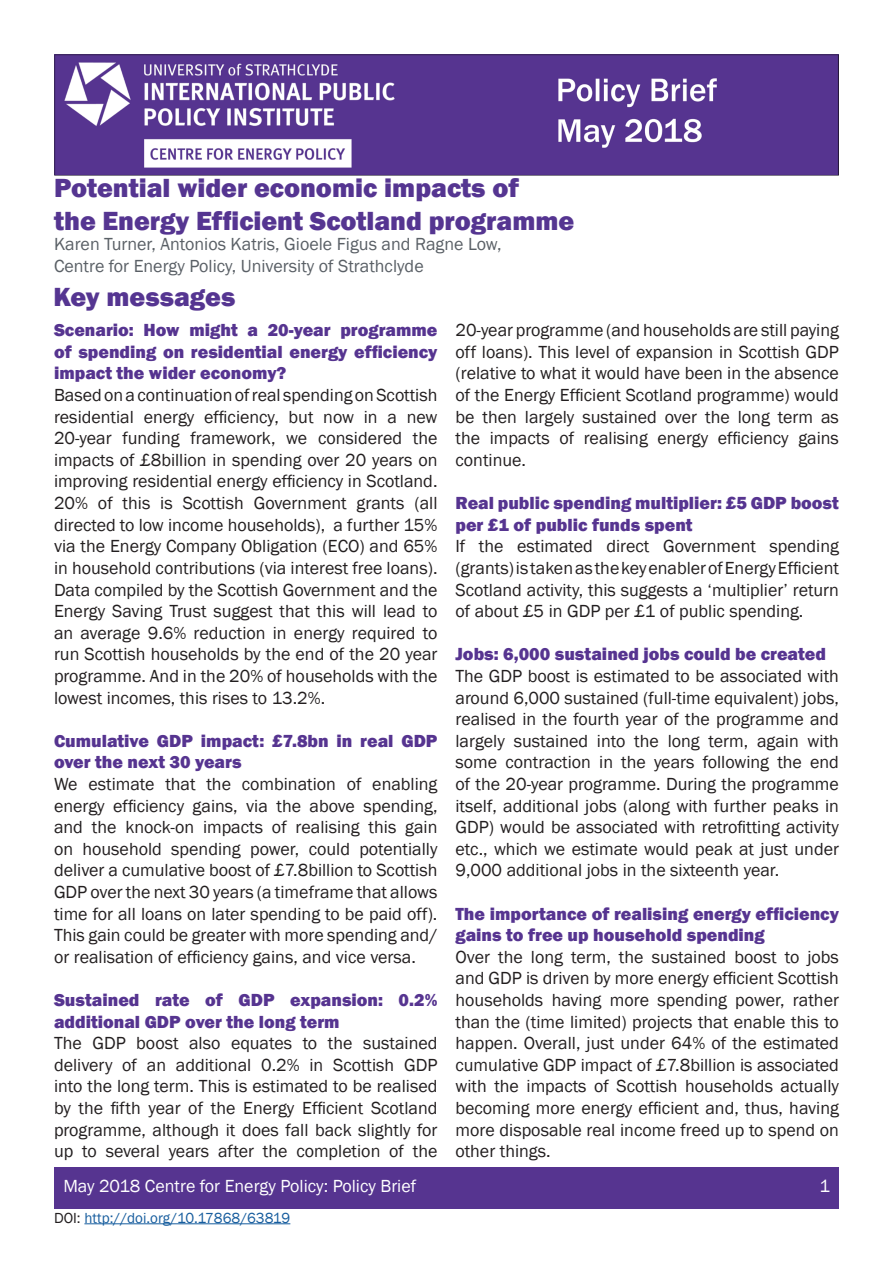
<style>
.page{position:relative;width:893px;height:1263px;background:#fff}
.page>*{position:absolute;margin:0;border:0;box-sizing:border-box;transform-origin:0 0}
.t1{font:800 27px/32.4px "Franklin Gothic";color:#553591}
.t2{font:18px/21.6px "Franklin Gothic";color:#231f20;text-align:justify}
.t3{font:800 18px/21.6px "Franklin Gothic";color:#563490}
.t4{font:18px/21.6px "Franklin Gothic";color:#5a6066}
.t5{font:18px "Franklin Gothic";color:#fff}
.t6{font:15px "Franklin Gothic";color:#175d9e}
.s1{color:#231f20}
</style>
<div class="page">
<div style="left:54px;top:1168px;width:785px;height:41px;background:#563490"></div>
<hr style="left:84px;top:1223px;width:206px;height:1px;background:#175d9e">
<img style="left:54px;top:54px;width:785px;height:122px">
<h1 class="t1" style="left:54px;top:172px;width:522px">Potential wider economic impacts of<br>the Energy Efficient Scotland programme</h1>
<p class="t4" style="left:54px;top:234px;width:449px">Karen Turner, Antonios Katris, Gioele Figus and Ragne Low,<br>Centre for Energy Policy, University of Strathclyde</p>
<h1 class="t1" style="left:54px;top:281px;width:183px">Key messages</h1>
<p class="t3" style="left:54px;top:319px;width:385px;text-align:justify">Scenario: How might a 20-year programme of spending on residential energy efficiency impact the wider economy?</p>
<p class="t2" style="left:54px;top:385px;width:385px">Based on a continuation of real spending on Scottish residential energy efficiency, but now in a new 20-year funding framework, we considered the impacts of £8billion in spending over 20 years on improving residential energy efficiency in Scotland.<br>20% of this is Scottish Government grants (all directed to low income households), a further 15% via the Energy Company Obligation (ECO) and 65% in household contributions (via interest free loans).<br>Data compiled by the Scottish Government and the Energy Saving Trust suggest that this will lead to an average 9.6% reduction in energy required to run Scottish households by the end of the 20 year programme. And in the 20% of households with the lowest incomes, this rises to 13.2%.</p>
<p class="t3" style="left:54px;top:730px;width:385px">Cumulative GDP impact: £7.8bn in real GDP over the next 30 years</p>
<p class="t2" style="left:54px;top:773px;width:385px">We estimate that the combination of enabling energy efficiency gains, via the above spending, and the knock-on impacts of realising this gain on household spending power, could potentially deliver a cumulative boost of £7.8billion to Scottish GDP over the next 30 years (a timeframe that allows time for all loans on later spending to be paid off).<br>This gain could be greater with more spending and/ or realisation of efficiency gains, and vice versa.</p>
<p class="t3" style="left:54px;top:989px;width:385px">Sustained rate of GDP expansion: 0.2% additional GDP over the long term</p>
<p class="t2" style="left:54px;top:1033px;width:385px">The GDP boost also equates to the sustained delivery of an additional 0.2% in Scottish GDP into the long term. This is estimated to be realised by the fifth year of the Energy Efficient Scotland programme, although it does fall back slightly for up to several years after the completion of the</p>
<p class="t2" style="left:455px;top:320px;width:385px">20-year programme (and households are still paying off loans). This level of expansion in Scottish GDP (relative to what it would have been in the absence of the Energy Efficient Scotland programme) would be then largely sustained over the long term as the impacts of realising energy efficiency gains continue.</p>
<p class="t3" style="left:455px;top:492px;width:385px">Real public spending multiplier: £5 GDP boost per £1 of public funds spent</p>
<p class="t2" style="left:455px;top:536px;width:385px">If the estimated direct Government spending (grants) is taken as the key enabler of Energy Efficient Scotland activity, this suggests a ‘multiplier’ return of about £5 in GDP per £1 of public spending.</p>
<p class="t3" style="left:455px;top:643px;width:372px">Jobs: 6,000 sustained jobs could be created</p>
<p class="t2" style="left:455px;top:665px;width:385px">The GDP boost is estimated to be associated with around 6,000 sustained (full-time equivalent) jobs, realised in the fourth year of the programme and largely sustained into the long term, again with some contraction in the years following the end of the 20-year programme. During the programme itself, additional jobs (along with further peaks in GDP) would be associated with retrofitting activity etc., which we estimate would peak at just under 9,000 additional jobs in the sixteenth year.</p>
<p class="t3" style="left:455px;top:903px;width:385px">The importance of realising energy efficiency gains to free up household spending</p>
<p class="t2" style="left:455px;top:946px;width:385px">Over the long term, the sustained boost to jobs and GDP is driven by more energy efficient Scottish households having more spending power, rather than the (time limited) projects that enable this to happen. Overall, just under 64% of the estimated cumulative GDP impact of £7.8billion is associated with the impacts of Scottish households actually becoming more energy efficient and, thus, having more disposable real income freed up to spend on other things.</p>
<p class="t5" style="left:63px;top:1175px;width:354px">May 2018 Centre for Energy Policy: Policy Brief</p>
<p class="t5" style="left:819px;top:1175px;width:12px">1</p>
<p class="t6" style="left:54px;top:1208px;width:238px"><span class="s1">DOI:</span> http://doi.org/10.17868/63819</p>
</div>
